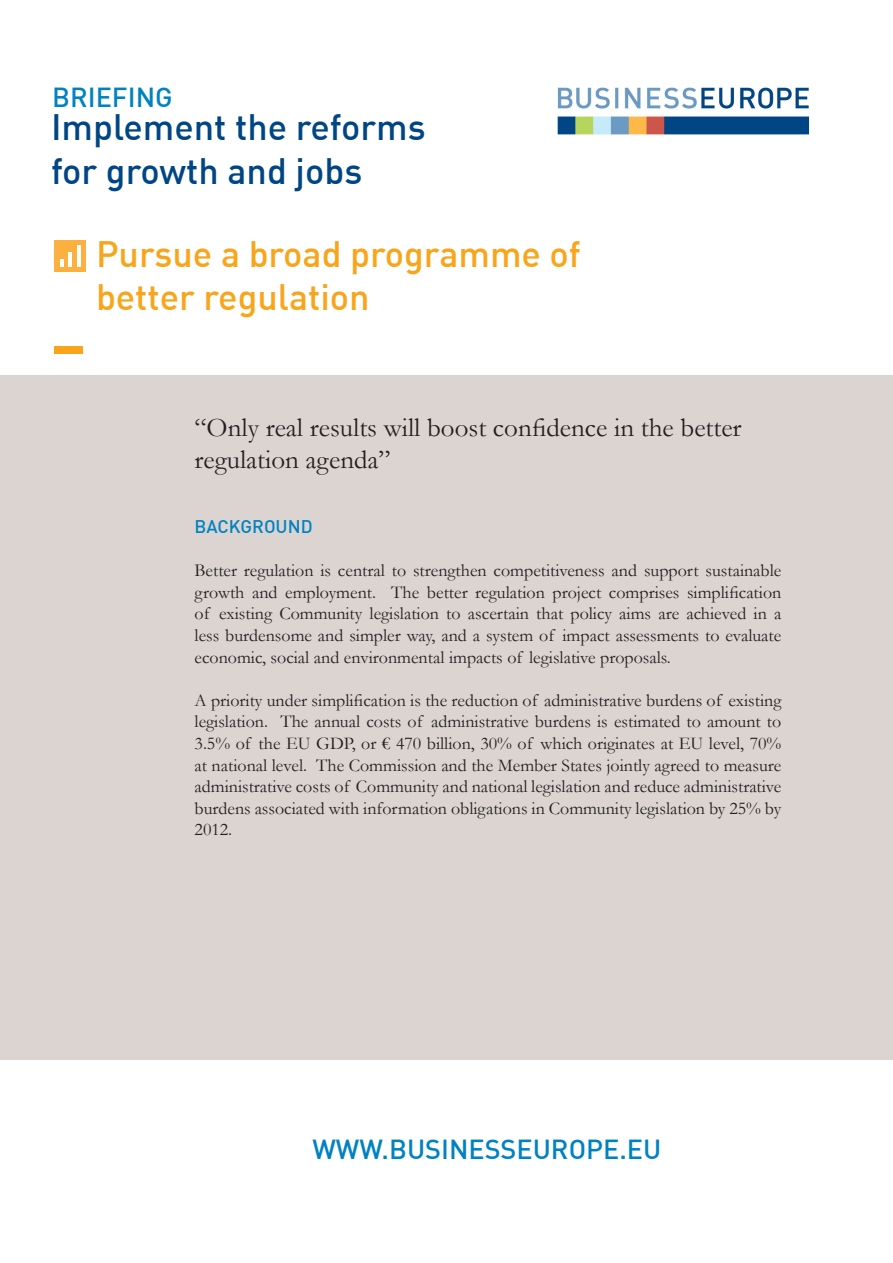
<style>
.page{position:relative;width:893px;height:1263px;background:#fff}
.page>*{position:absolute;margin:0;border:0;box-sizing:border-box;transform-origin:0 0}
.t1{font:500 36px/43.2px "DIN";color:#f9a51b}
.t2{font:500 36px "DIN";color:#004684}
.t3{font:27px/32.4px "Garamond";color:#231f20}
.t4{font:500 27px "DIN";color:#0082c2}
.t5{font:18px/21.6px "Garamond";color:#231f20;text-align:justify}
.t6{font:500 18px "DIN";color:#0082c3}
</style>
<div class="page">
<div style="left:0;top:376px;width:893px;height:684px;background:#dbd4d1"></div>
<img style="left:557px;top:87px;width:253px;height:48px">
<div style="left:55px;top:346px;width:28px;height:7px;background:#f9a51b"></div>
<div style="left:55px;top:240px;width:31px;height:31px;background:#fbb03f"></div>
<svg style="left:60px;top:259px;width:3px;height:8px"></svg>
<hr style="left:77px;top:245px;width:4px;height:22px;background:#fff">
<hr style="left:68px;top:252px;width:4px;height:15px;background:#fff">
<p class="t4" style="left:52px;top:80px;width:122px">BRIEFING</p>
<p class="t2" style="left:51px;top:104px;width:376px">Implement the reforms</p>
<p class="t2" style="left:51px;top:148px;width:313px">for growth and jobs</p>
<p class="t1" style="left:96px;top:231px;width:486px">Pursue a broad programme of better regulation</p>
<p class="t3" style="left:195px;top:410px;width:549px">“Only real results will boost confidence in the better regulation agenda”</p>
<p class="t6" style="left:195px;top:515px;width:120px">BACKGROUND</p>
<p class="t5" style="left:195px;top:559px;width:588px">Better regulation is central to strengthen competitiveness and support sustainable growth and employment. The better regulation project comprises simplification of existing Community legislation to ascertain that policy aims are achieved in a less burdensome and simpler way, and a system of impact assessments to evaluate economic, social and environmental impacts of legislative proposals.</p>
<p class="t5" style="left:195px;top:689px;width:588px">A priority under simplification is the reduction of administrative burdens of existing legislation. The annual costs of administrative burdens is estimated to amount to 3.5% of the EU GDP, or € 470 billion, 30% of which originates at EU level, 70% at national level. The Commission and the Member States jointly agreed to measure administrative costs of Community and national legislation and reduce administrative burdens associated with information obligations in Community legislation by 25% by 2012.</p>
<p class="t4" style="left:312px;top:1131px;width:350px">WWW.BUSINESSEUROPE.EU</p>
</div>
